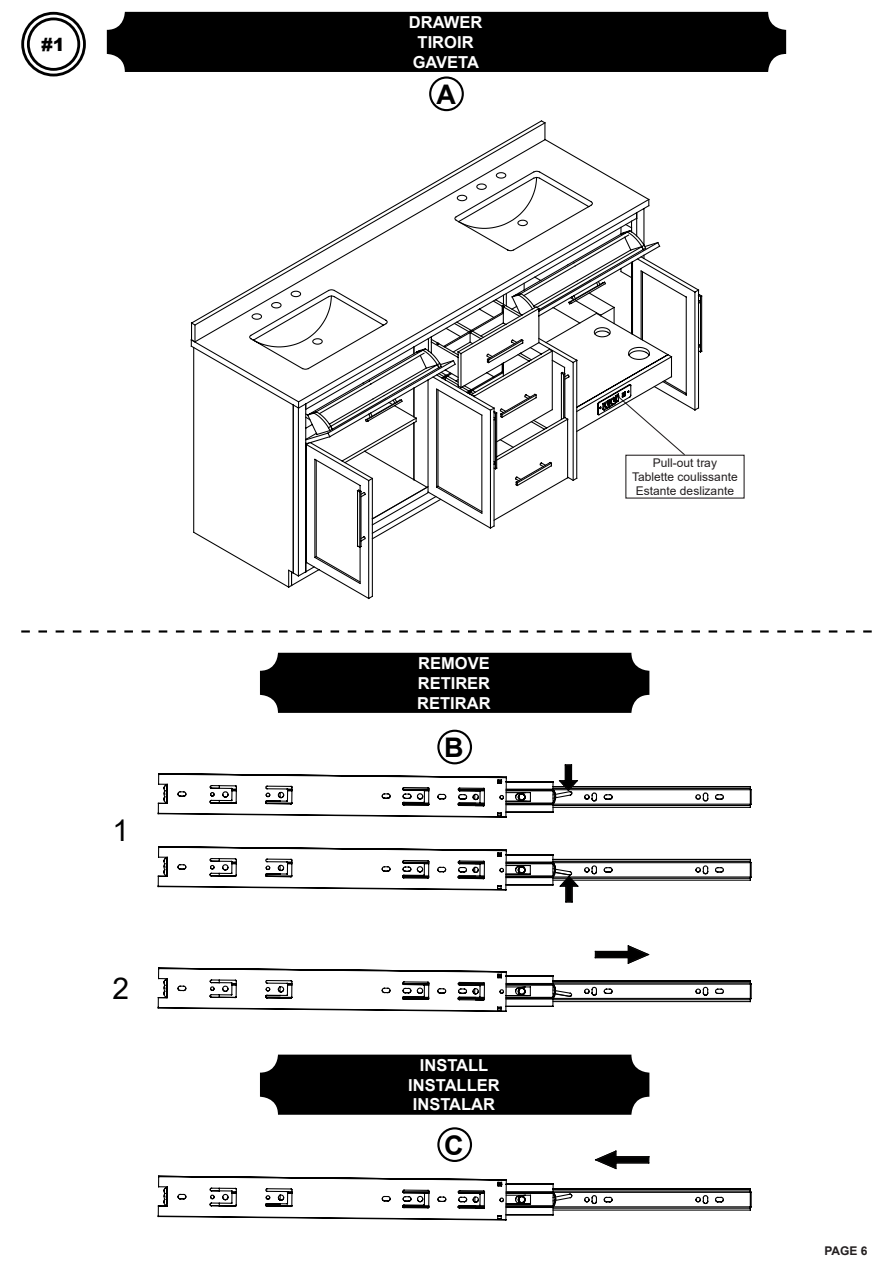
<style>
.page{position:relative;width:893px;height:1263px;background:#fff}
.page>*{position:absolute;margin:0;border:0;box-sizing:border-box;transform-origin:0 0}
.t1{font:30px "Arial";color:#000}
.t2{font:700 27px "Arial";color:#000}
.t3{font:900 18px "Arial";color:#000}
.t4{font:700 16.5px "Arial";color:#fff}
.t5{font:12px "Arial";color:#231f20}
.t6{font:700 12px "Arial";color:#231f20}
</style>
<div class="page">
<div style="left:21px;top:12px;width:65px;height:64px;border:3px solid #000;border-radius:50%"></div>
<div style="left:27px;top:18px;width:53px;height:53px;border:3px solid #000;border-radius:50%"></div>
<div style="left:107px;top:12px;width:679px;height:60px;background:#000;border-radius:18px"></div>
<div style="left:429px;top:76px;width:35px;height:35px;border:2px solid #000;border-radius:50%"></div>
<svg style="left:21px;top:630px;width:851px;height:2px"></svg>
<div style="left:437px;top:730px;width:35px;height:34px;border:2px solid #000;border-radius:50%"></div>
<div style="left:437px;top:1127px;width:35px;height:35px;border:2px solid #000;border-radius:50%"></div>
<div style="left:260px;top:653px;width:389px;height:60px;background:#000;border-radius:18px"></div>
<div style="left:260px;top:1054px;width:389px;height:61px;background:#000;border-radius:18px"></div>
<svg style="left:157px;top:764px;width:595px;height:54px"></svg>
<svg style="left:157px;top:1149px;width:595px;height:72px"></svg>
<svg style="left:157px;top:945px;width:595px;height:67px"></svg>
<svg style="left:157px;top:846px;width:595px;height:57px"></svg>
<div style="left:625px;top:455px;width:120px;height:44px;border:1px solid #231f20"></div>
<svg style="left:282px;top:120px;width:421px;height:480px"></svg>
<svg style="left:190px;top:198px;width:479px;height:386px"></svg>
<p class="t3" style="left:41px;top:31px;width:25px">#1</p>
<p class="t1" style="left:112px;top:810px;width:18px">1</p>
<p class="t1" style="left:112px;top:967px;width:18px">2</p>
<p class="t4" style="left:409px;top:11px;width:75px">DRAWER</p>
<p class="t4" style="left:418px;top:30px;width:57px">TIROIR</p>
<p class="t4" style="left:413px;top:50px;width:68px">GAVETA</p>
<p class="t2" style="left:437px;top:75px;width:21px">A</p>
<p class="t4" style="left:418px;top:652px;width:73px">REMOVE</p>
<p class="t4" style="left:418px;top:671px;width:74px">RETIRER</p>
<p class="t4" style="left:417px;top:691px;width:75px">RETIRAR</p>
<p class="t2" style="left:444px;top:728px;width:21px">B</p>
<p class="t4" style="left:420px;top:1053px;width:70px">INSTALL</p>
<p class="t4" style="left:408px;top:1073px;width:93px">INSTALLER</p>
<p class="t4" style="left:413px;top:1093px;width:84px">INSTALAR</p>
<p class="t2" style="left:444px;top:1126px;width:21px">C</p>
<p class="t5" style="left:653px;top:454px;width:66px">Pull-out tray</p>
<p class="t5" style="left:632px;top:468px;width:107px">Tablette coulissante</p>
<p class="t5" style="left:636px;top:483px;width:100px">Estante deslizante</p>
<p class="t6" style="left:824px;top:1242px;width:45px">PAGE 6</p>
</div>
